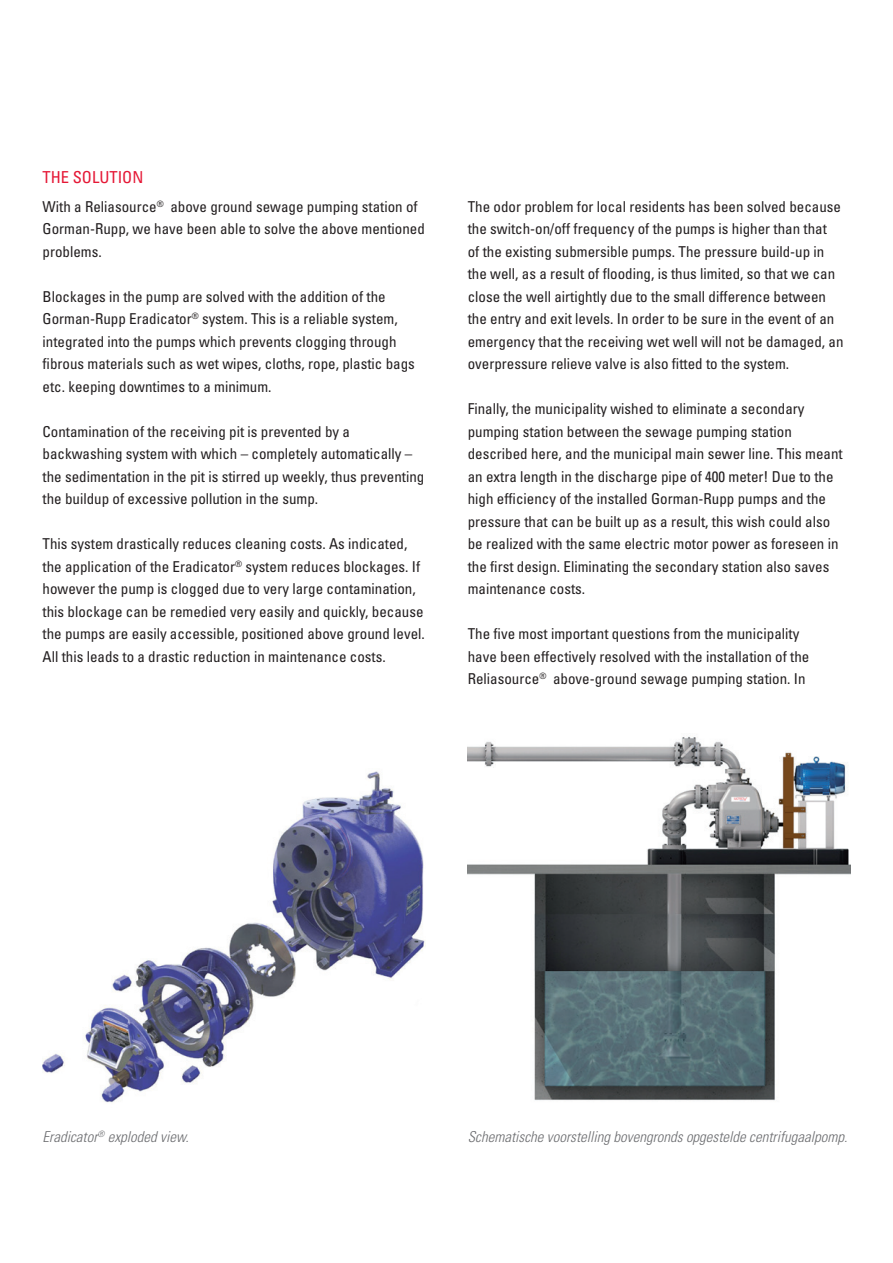
<style>
.page{position:relative;width:893px;height:1263px;background:#fff}
.page>*{position:absolute;margin:0;border:0;box-sizing:border-box;transform-origin:0 0}
.t1{font:condensed 16.5px "Univers";color:#e51836}
.t2{font:condensed 15px/22.5px "Univers";color:#231f20}
.t3{font:italic 300 condensed 15px "Univers";color:#6c6d70}
</style>
<div class="page">
<img style="left:43px;top:771px;width:382px;height:332px">
<img style="left:468px;top:736px;width:382px;height:365px">
<p class="t1" style="left:43px;top:167px;width:102px">THE SOLUTION</p>
<p class="t2" style="left:43px;top:195px;width:384px">With a Reliasource<sup>®</sup> above ground sewage pumping station of<br>Gorman-Rupp, we have been able to solve the above mentioned problems.</p>
<p class="t2" style="left:43px;top:285px;width:374px">Blockages in the pump are solved with the addition of the Gorman-Rupp Eradicator<sup>®</sup> system. This is a reliable system, integrated into the pumps which prevents clogging through fibrous materials such as wet wipes, cloths, rope, plastic bags etc. keeping downtimes to a minimum.</p>
<p class="t2" style="left:43px;top:420px;width:383px">Contamination of the receiving pit is prevented by a backwashing system with which – completely automatically – the sedimentation in the pit is stirred up weekly, thus preventing the buildup of excessive pollution in the sump.</p>
<p class="t2" style="left:43px;top:532px;width:384px">This system drastically reduces cleaning costs. As indicated, the application of the Eradicator<sup>®</sup> system reduces blockages. If however the pump is clogged due to very large contamination, this blockage can be remedied very easily and quickly, because the pumps are easily accessible, positioned above ground level.<br>All this leads to a drastic reduction in maintenance costs.</p>
<p class="t2" style="left:468px;top:195px;width:377px">The odor problem for local residents has been solved because the switch-on/off frequency of the pumps is higher than that<br>of the existing submersible pumps. The pressure build-up in the well, as a result of flooding, is thus limited, so that we can close the well airtightly due to the small difference between the entry and exit levels. In order to be sure in the event of an emergency that the receiving wet well will not be damaged, an over pressure relieve valve is also fitted to the system.</p>
<p class="t2" style="left:468px;top:397px;width:376px">Finally, the municipality wished to eliminate a secondary pumping station between the sewage pumping station described here, and the municipal main sewer line. This meant an extra length in the discharge pipe of 400 meter! Due to the high efficiency of the installed Gorman-Rupp pumps and the pressure that can be built up as a result, this wish could also be realized with the same electric motor power as foreseen in the first design. Eliminating the secondary station also saves maintenance costs.</p>
<p class="t2" style="left:468px;top:622px;width:343px">The five most important questions from the municipality have been effectively resolved with the installation of the<br>Reliasource<sup>®</sup> above-ground sewage pumping station. In</p>
<p class="t3" style="left:43px;top:1127px;width:148px">Eradicator<sup>®</sup> exploded view.</p>
<p class="t3" style="left:468px;top:1127px;width:381px">Schematische voorstelling bovengronds opgestelde centrifugaalpomp.</p>
</div>
